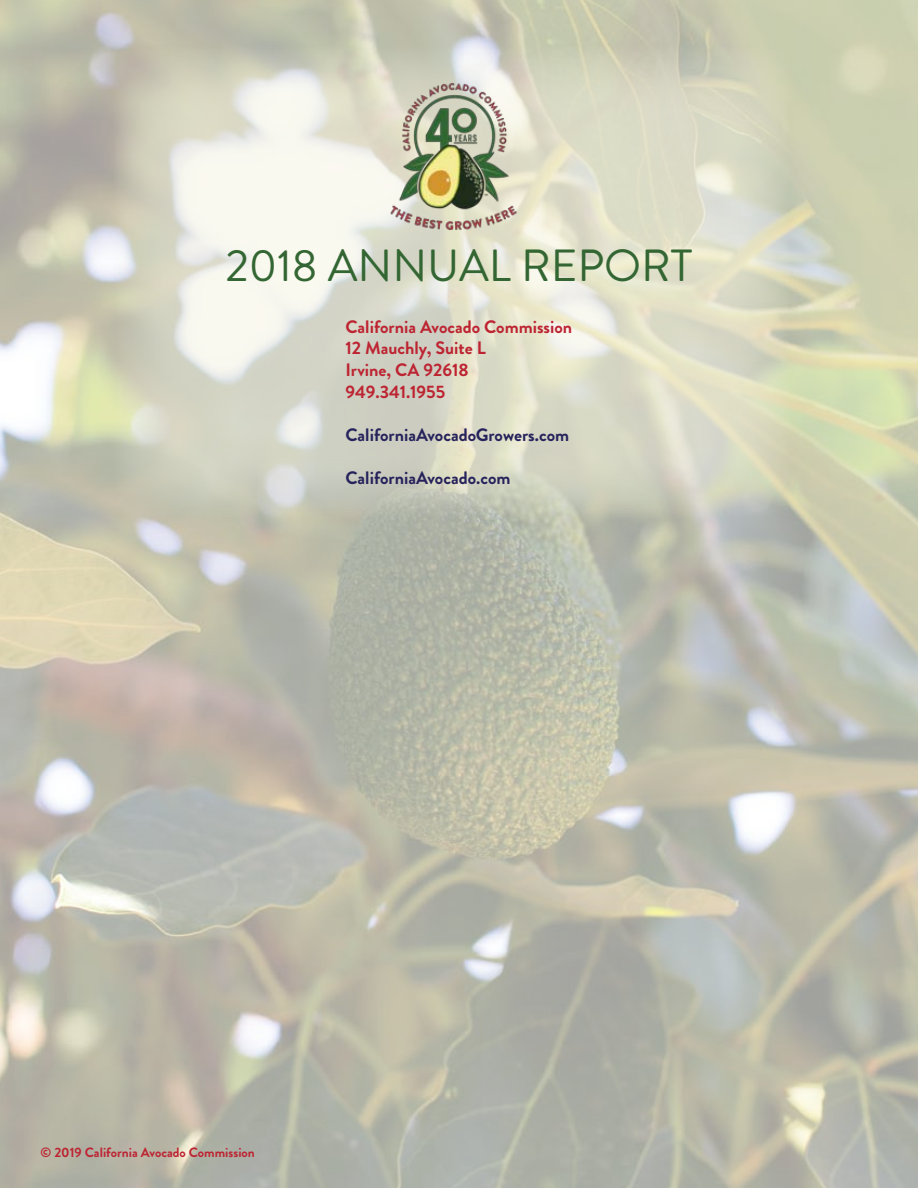
<style>
.page{position:relative;width:918px;height:1188px;background:#fff}
.page>*{position:absolute;margin:0;border:0;box-sizing:border-box;transform-origin:0 0}
.t1{font:45px "Brandon Grotesque";color:#336632}
.t2{font:700 18px/21.6px "Brandon Grotesque";color:#bd2432}
.t3{font:700 18px "Brandon Grotesque";color:#26235c}
.t4{font:700 13.5px "Brandon Grotesque";color:#bd2432}
</style>
<div class="page">
<img style="left:0;top:0;width:918px;height:1188px">
<svg style="left:114px;top:46px;width:677px;height:473px;background:#dbdbca"></svg>
<img style="left:388px;top:81px;width:131px;height:151px">
<h1 class="t1" style="left:226px;top:234px;width:134px">2018 ANNUAL</h1>
<h1 class="t1" style="left:521px;top:234px;width:29px">REPORT</h1>
<p class="t2" style="left:345px;top:316px;width:228px">California Avocado Commission<br>12 Mauchly, Suite L<br>Irvine, CA 92618<br>949.341.1955</p>
<p class="t3" style="left:345px;top:422px;width:225px">CaliforniaAvocadoGrowers.com</p>
<p class="t3" style="left:345px;top:465px;width:167px">CaliforniaAvocado.com</p>
<p class="t4" style="left:40px;top:1143px;width:216px">© 2019 California Avocado Commission</p>
</div>
